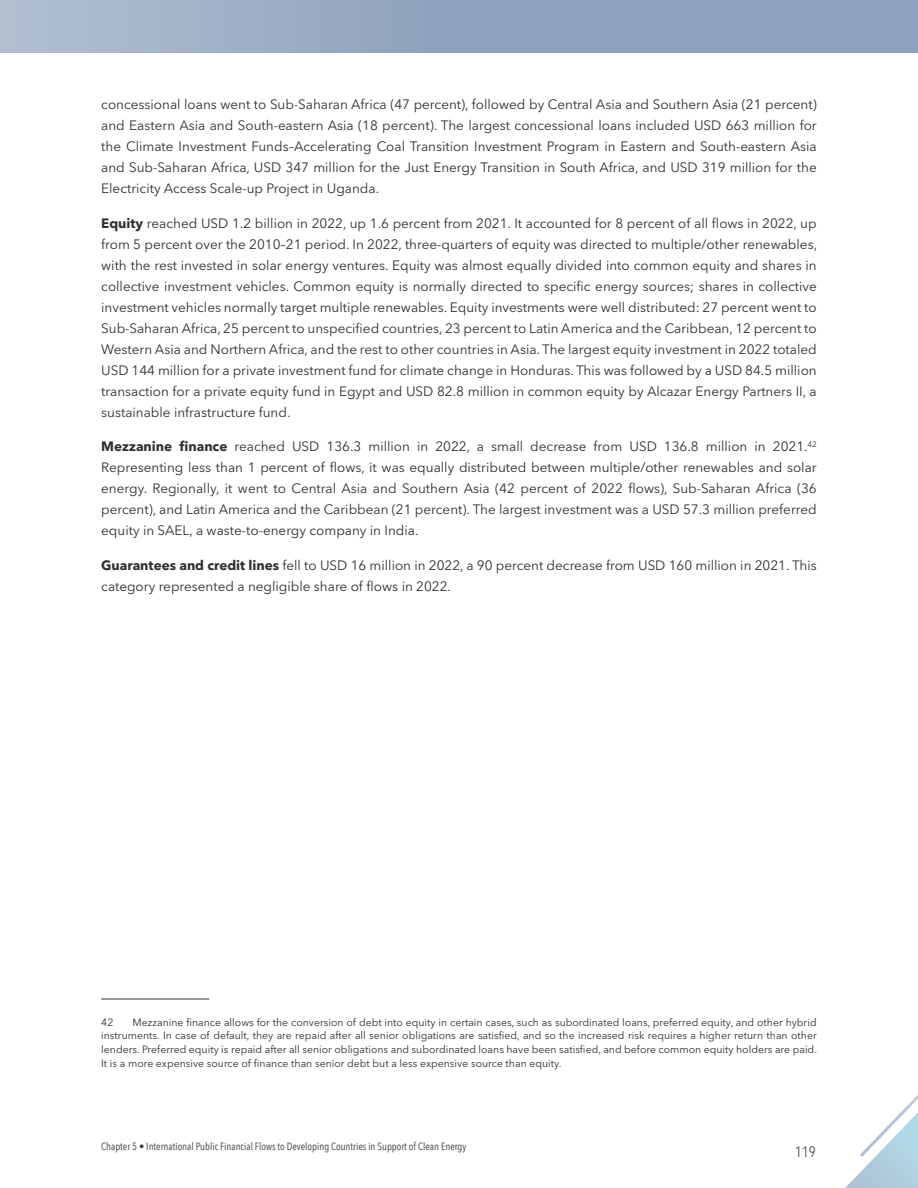
<style>
.page{position:relative;width:918px;height:1188px;background:#fff}
.page>*{position:absolute;margin:0;border:0;box-sizing:border-box;transform-origin:0 0}
.t1{font:15px "Avenir Next Condensed";color:#57585a}
.bodytext{font:13.5px/21px "Avenir Next W1 G";color:#312f30;text-align:justify}
.footnote{font:10.5px/13.5px "Avenir Next W1 G";color:#312f30;text-align:justify}
.t2{font:10.5px "Avenir Next Condensed";color:#3e3e3f}
.s1{font-weight:700}
</style>
<div class="page">
<div style="left:0;top:0;width:918px;height:53px;background:linear-gradient(to right,#a9b8cc,#8499b7)"></div>
<svg style="left:845px;top:1158px;width:73px;height:30px"></svg>
<svg style="left:860px;top:1095px;width:58px;height:63px"></svg>
<hr style="left:101px;top:999px;width:108px;height:1px;background:#312f30">
<p class="bodytext" style="left:101px;top:93px;width:717px">concessional loans went to Sub-Saharan Africa (47 percent), followed by Central Asia and Southern Asia (21 percent) and Eastern Asia and South-eastern Asia (18 percent). The largest concessional loans included USD 663 million for the Climate Investment Funds–Accelerating Coal Transition Investment Program in Eastern and South-eastern Asia and Sub-Saharan Africa, USD 347 million for the Just Energy Transition in South Africa, and USD 319 million for the Electricity Access Scale-up Project in Uganda.</p>
<p class="bodytext" style="left:101px;top:211px;width:717px"><span class="s1">Equity</span> reached USD 1.2 billion in 2022, up 1.6 percent from 2021. It accounted for 8 percent of all flows in 2022, up from 5 percent over the 2010–21 period. In 2022, three-quarters of equity was directed to multiple/other renewables, with the rest invested in solar energy ventures. Equity was almost equally divided into common equity and shares in collective investment vehicles. Common equity is normally directed to specific energy sources; shares in collective investment vehicles normally target multiple renewables. Equity investments were well distributed: 27 percent went to Sub-Saharan Africa, 25 percent to unspecified countries, 23 percent to Latin America and the Caribbean, 12 percent to Western Asia and Northern Africa, and the rest to other countries in Asia. The largest equity investment in 2022 totaled USD 144 million for a private investment fund for climate change in Honduras. This was followed by a USD 84.5 million transaction for a private equity fund in Egypt and USD 82.8 million in common equity by Alcazar Energy Partners II, a sustainable infrastructure fund.</p>
<p class="bodytext" style="left:101px;top:435px;width:717px"><span class="s1">Mezzanine finance</span> reached USD 136.3 million in 2022, a small decrease from USD 136.8 million in 2021.<sup>42<br></sup>Representing less than 1 percent of flows, it was equally distributed between multiple/other renewables and solar energy. Regionally, it went to Central Asia and Southern Asia (42 percent of 2022 flows), Sub-Saharan Africa (36 percent), and Latin America and the Caribbean (21 percent). The largest investment was a USD 57.3 million preferred equity in SAEL, a waste-to-energy company in India.</p>
<p class="bodytext" style="left:101px;top:553px;width:717px"><span class="s1">Guarantees and credit lines</span> fell to USD 16 million in 2022, a 90 percent decrease from USD 160 million in 2021. This category represented a negligible share of flows in 2022.</p>
<p class="footnote" style="left:101px;top:1015px;width:717px;text-indent:31px">Mezzanine finance allows for the conversion of debt into equity in certain cases, such as subordinated loans, preferred equity, and other hybrid instruments. In case of default, they are repaid after all senior obligations are satisfied, and so the increased risk requires a higher return than other lenders. Preferred equity is repaid after all senior obligations and subordinated loans have been satisfied, and before common equity holders are paid.<br>It is a more expensive source of finance than senior debt but a less expensive source than equity.</p>
<p class="footnote" style="left:101px;top:1015px;width:14px">42</p>
<p class="t2" style="left:101px;top:1138px;width:367px">Chapter 5 • International Public Financial Flows to Developing Countries in Support of Clean Energy</p>
<p class="t1" style="left:795px;top:1139px;width:23px">119</p>
</div>
